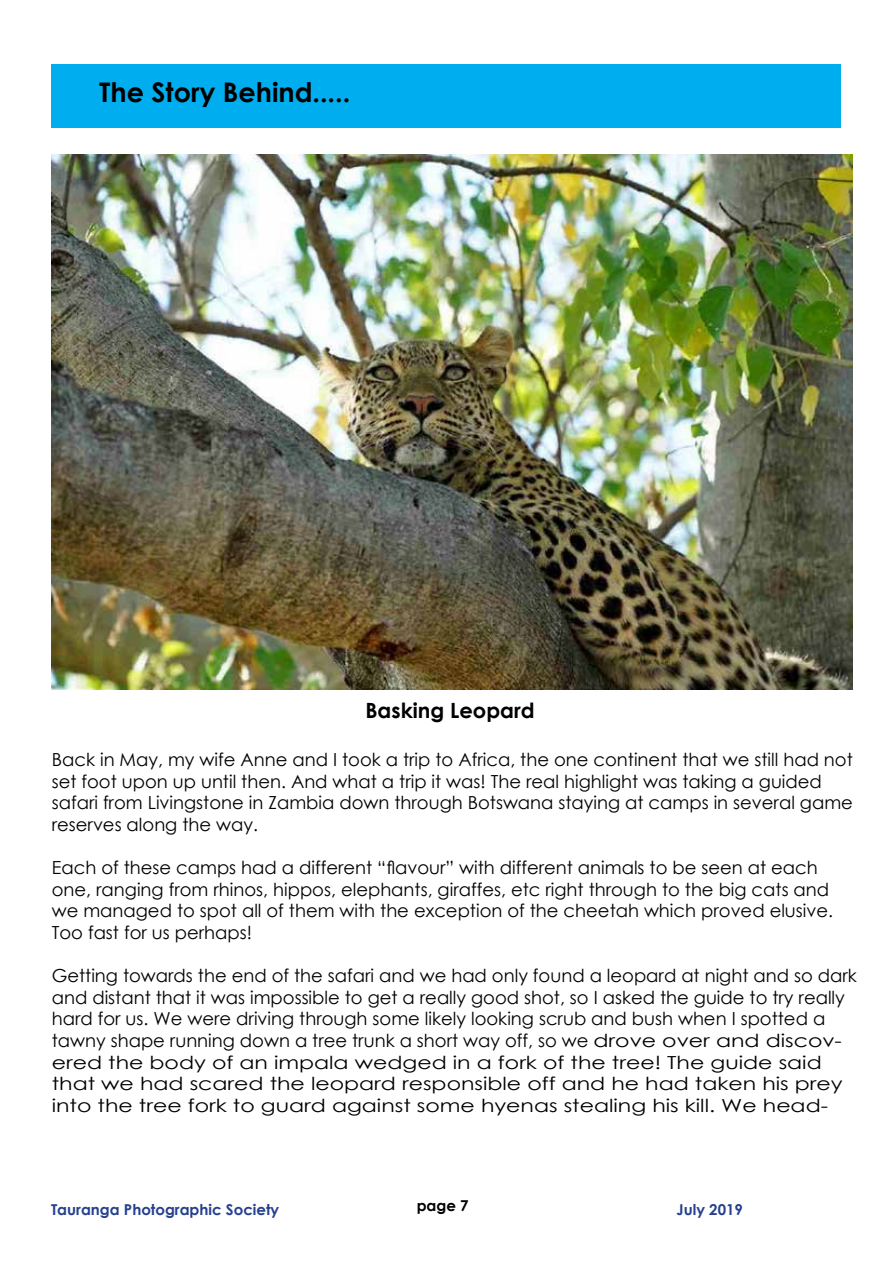
<style>
.page{position:relative;width:893px;height:1263px;background:#fff}
.page>*{position:absolute;margin:0;border:0;box-sizing:border-box;transform-origin:0 0}
.t1{font:700 27px "Century Gothic";color:#000}
.t2{font:700 21px "Century Gothic";color:#000}
.t3{font:18px/21.6px "Century Gothic";color:#000}
.t4{font:700 15px "Century Gothic";color:#25408f}
.t5{font:700 15px "Century Gothic";color:#000}
</style>
<div class="page">
<div style="left:52px;top:65px;width:789px;height:63px;background:#00aeef"></div>
<img style="left:52px;top:154px;width:800px;height:536px">
<h1 class="t1" style="left:99px;top:71px;width:253px">The Story Behind.....</h1>
<p class="t2" style="left:365px;top:694px;width:171px">Basking Leopard</p>
<p class="t3" style="left:52px;top:749px;width:803px">Back in May, my wife Anne and I took a trip to Africa, the one continent that we still had not set foot upon up until then. And what a trip it was! The real highlight was taking a guided safari from Livingstone in Zambia down through Botswana staying at camps in several game reserves along the way.</p>
<p class="t3" style="left:52px;top:857px;width:783px">Each of these camps had a different “flavour” with different animals to be seen at each one, ranging from rhinos, hippos, elephants, giraffes, etc right through to the big cats and we managed to spot all of them with the exception of the cheetah which proved elusive.<br>Too fast for us perhaps!</p>
<p class="t3" style="left:52px;top:965px;width:807px">Getting towards the end of the safari and we had only found a leopard at night and so dark and distant that it was impossible to get a really good shot, so I asked the guide to try really hard for us. We were driving through some likely looking scrub and bush when I spotted a tawny shape running down a tree trunk a short way off, so we drove over and discov&shy;ered the body of an impala wedged in a fork of the tree! The guide said that we had scared the leopard responsible off and he had taken his prey into the tree fork to guard against some hyenas stealing his kill. We head-</p>
<p class="t4" style="left:51px;top:1198px;width:230px">Tauranga Photographic Society</p>
<p class="t5" style="left:417px;top:1194px;width:53px">page 7</p>
<p class="t4" style="left:677px;top:1198px;width:68px">July 2019</p>
</div>
